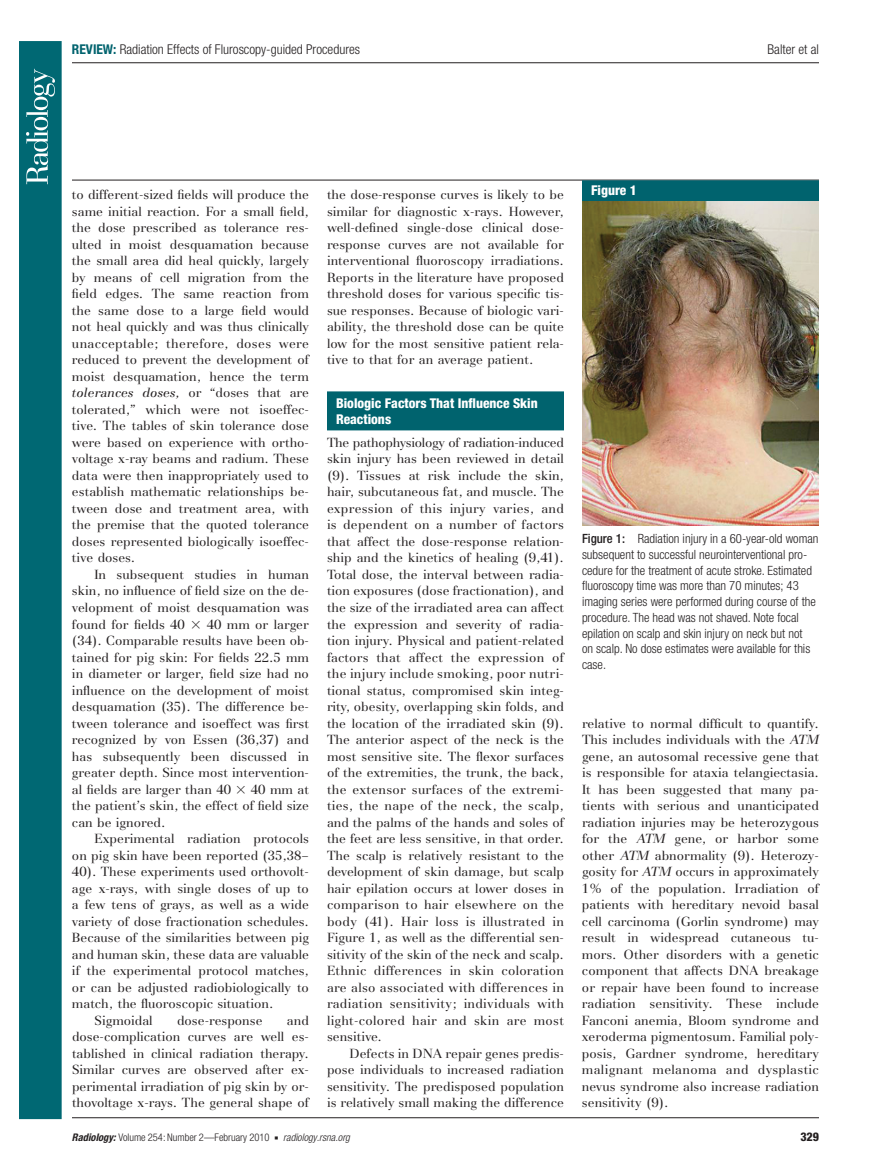
<style>
.page{position:relative;width:891px;height:1175px;background:#fff}
.page>*{position:absolute;margin:0;border:0;box-sizing:border-box;transform-origin:0 0}
.t1{font:300 condensed 13.5px "Helvetica Neue";color:#231f20}
.t2{font:800 condensed 13.5px/16.5px "Helvetica Neue";color:#fff}
.t3{font:13.2px/16.5px "AT Basilia";color:#231f20;text-align:justify}
.t4{font:300 condensed 12.75px/15.8px "Helvetica Neue";color:#231f20}
.t5{font:800 condensed 12px "Helvetica Neue";color:#231f20}
.t6{font:300 condensed 10.5px "Helvetica Neue";color:#231f20}
.s1{font-weight:700;color:#00636e}
.s2{font-style:italic}
.s3{font-family:"Universal Greekwith Math Pi"}
.s4{font-weight:500}
.s5{font-weight:700;font-style:italic}
.s6{font-family:"Universal Newswith Comm Pi";font-weight:400;font-stretch:normal;font-size:6px}
</style>
<div class="page">
<div style="left:19px;top:41px;width:43px;height:1078px;background:#006873;border:2px solid #006873"></div>
<svg style="left:26px;top:69px;width:29px;height:115px"></svg>
<hr style="left:72px;top:180px;width:747px;height:1px;background:#231f20">
<hr style="left:72px;top:1117px;width:747px;height:1px;background:#231f20">
<hr style="left:72px;top:62px;width:747px;height:1px;background:#231f20">
<div style="left:327px;top:391px;width:237px;height:39px;background:#00636e"></div>
<div style="left:582px;top:180px;width:237px;height:21px;background:#00636e"></div>
<img style="left:582px;top:201px;width:237px;height:324px">
<p class="t1" style="left:72px;top:44px;width:290px"><span class="s1">REVIEW:</span> Radiation Effects of Fluroscopy-guided Procedures</p>
<p class="t1" style="left:768px;top:44px;width:53px">Balter et al</p>
<p class="t3" style="left:72px;top:188px;width:239px">to different-sized fields will produce the same initial reaction. For a small field, the dose prescribed as tolerance res&shy;ulted in moist desquamation because the small area did heal quickly, largely by means of cell migration from the field edges. The same reaction from the same dose to a large field would not heal quickly and was thus clinically unacceptable; therefore, doses were reduced to prevent the development of moist desquamation, hence the term <span class="s2">tolerances doses,</span> or “doses that are tolerated,” which were not isoeffec&shy;tive. The tables of skin tolerance dose were based on experience with ortho&shy;voltage x-ray beams and radium. These data were then inappropriately used to establish mathematic relationships be&shy;tween dose and treatment area, with the premise that the quoted tolerance doses represented biologically isoeffec&shy;tive doses.</p>
<p class="t3" style="left:72px;top:567px;width:239px;text-indent:22px">In subsequent studies in human skin, no influence of field size on the de&shy;velopment of moist desquamation was found for fields 40 <span class="s3">3</span> 40 mm or larger ( 34 ). Comparable results have been ob&shy;tained for pig skin: For fields 22.5 mm in diameter or larger, field size had no influence on the development of moist desquamation ( 35 ). The difference be&shy;tween tolerance and isoeffect was first recognized by von Essen ( 36,37 ) and has subsequently been discussed in greater depth. Since most intervention&shy;al fields are larger than 40 <span class="s3">3</span> 40 mm at the patient’s skin, the effect of field size can be ignored.</p>
<p class="t3" style="left:94px;top:831px;width:216px">Experimental radiation protocols</p>
<p class="t3" style="left:72px;top:848px;width:238px">on pig skin have been reported ( 35,38–</p>
<p class="t3" style="left:72px;top:864px;width:239px">40 ). These experiments used orthovolt-</p>
<p class="t3" style="left:72px;top:881px;width:239px">age x-rays, with single doses of up to</p>
<p class="t3" style="left:72px;top:897px;width:238px">a few tens of grays, as well as a wide</p>
<p class="t3" style="left:72px;top:914px;width:239px">variety of dose fractionation schedules.</p>
<p class="t3" style="left:72px;top:930px;width:239px">Because of the similarities between pig</p>
<p class="t3" style="left:72px;top:947px;width:239px">and human skin, these data are valuable</p>
<p class="t3" style="left:72px;top:963px;width:239px">if the experimental protocol matches,</p>
<p class="t3" style="left:72px;top:980px;width:239px">or can be adjusted radiobiologically to</p>
<p class="t3" style="left:72px;top:996px;width:203px">match, the fluoroscopic situation.</p>
<p class="t3" style="left:95px;top:1013px;width:60px">Sigmoidal</p>
<p class="t3" style="left:177px;top:1013px;width:87px">dose-response</p>
<p class="t3" style="left:72px;top:1013px;width:239px;text-indent:215px">and dose-complication curves are well es&shy;tablished in clinical radiation therapy.<br>Similar curves are observed after ex&shy;perimental irradiation of pig skin by or&shy;thovoltage x-rays. The general shape of</p>
<p class="t3" style="left:327px;top:188px;width:239px">the dose-response curves is likely to be similar for diagnostic x-rays. However, well- defined single-dose clinical dose&shy;response curves are not available for interventional fluoroscopy irradiations.<br>Reports in the literature have proposed threshold doses for various specific tis&shy;sue responses. Because of biologic vari&shy;ability, the threshold dose can be quite low for the most sensitive patient rela&shy;tive to that for an average patient.</p>
<p class="t2" style="left:336px;top:396px;width:203px">Biologic Factors That Influence Skin<br>Reactions</p>
<p class="t3" style="left:327px;top:435px;width:239px">The pathophysiology of radiation-induced skin injury has been reviewed in detail ( 9 ). Tissues at risk include the skin, hair, subcutaneous fat, and muscle. The expression of this injury varies, and is dependent on a number of factors that affect the dose-response relation&shy;ship and the kinetics of healing ( 9,41 ).<br>Total dose, the interval between radia&shy;tion exposures (dose fractionation), and the size of the irradiated area can affect the expression and severity of radia&shy;tion injury. Physical and patient-related factors that affect the expression of the injury include smoking, poor nutri&shy;tional status, compromised skin integ&shy;rity, obesity, overlapping skin folds, and the location of the irradiated skin ( 9 ).<br>The anterior aspect of the neck is the most sensitive site. The flexor surfaces of the extremities, the trunk, the back, the extensor surfaces of the extremi&shy;ties, the nape of the neck, the scalp, and the palms of the hands and soles of the feet are less sensitive, in that order.<br>The scalp is relatively resistant to the development of skin damage, but scalp hair epilation occurs at lower doses in comparison to hair elsewhere on the body ( 41 ). Hair loss is illustrated in Figure 1 , as well as the differential sen&shy;sitivity of the skin of the neck and scalp.<br>Ethnic differences in skin coloration are also associated with differences in radiation sensitivity; individuals with light-colored hair and skin are most sensitive.</p>
<p class="t3" style="left:327px;top:1046px;width:239px;text-indent:22px">Defects in DNA repair genes predis&shy;pose individuals to increased radiation sensitivity. The predisposed population is relatively small making the difference</p>
<p class="t2" style="left:591px;top:183px;width:47px">Figure 1</p>
<p class="t4" style="left:582px;top:532px;width:238px"><span class="s4">Figure 1:</span> Radiation injury in a 60-year-old woman subsequent to successful neurointerventional pro&shy;cedure for the treatment of acute stroke. Estimated fluoroscopy time was more than 70 minutes; 43 imaging series were performed during course of the procedure. The head was not shaved. Note focal epilation on scalp and skin injury on neck but not<br>on scalp. No dose estimates were available for this case.</p>
<p class="t3" style="left:582px;top:716px;width:239px">relative to normal difficult to quantify.<br>This includes individuals with the <span class="s2">ATM </span>gene, an autosomal recessive gene that is responsible for ataxia telangiectasia.<br>It has been suggested that many pa&shy;tients with serious and unanticipated radiation injuries may be heterozygous for the <span class="s2">ATM</span> gene, or harbor some other <span class="s2">ATM</span> abnormality ( 9 ). Heterozy&shy;gosity for <span class="s2">ATM</span> occurs in approximately 1% of the population. Irradiation of patients with hereditary nevoid basal cell carcinoma (Gorlin syndrome) may result in widespread cutaneous tu&shy;mors. Other disorders with a genetic component that affects DNA breakage or repair have been found to increase radiation sensitivity. These include Fanconi anemia, Bloom syndrome and xeroderma pigmentosum. Familial poly&shy;posis, Gardner syndrome, hereditary malignant melanoma and dysplastic nevus syndrome also increase radiation sensitivity ( 9 ).</p>
<p class="t6" style="left:72px;top:1133px;width:279px"><span class="s5">Radiology:</span> Volume 254: Number 2—February 2010 <span class="s6">n</span> <span class="s2">radiology.rsna.org</span></p>
<p class="t5" style="left:801px;top:1131px;width:20px">329</p>
</div>
